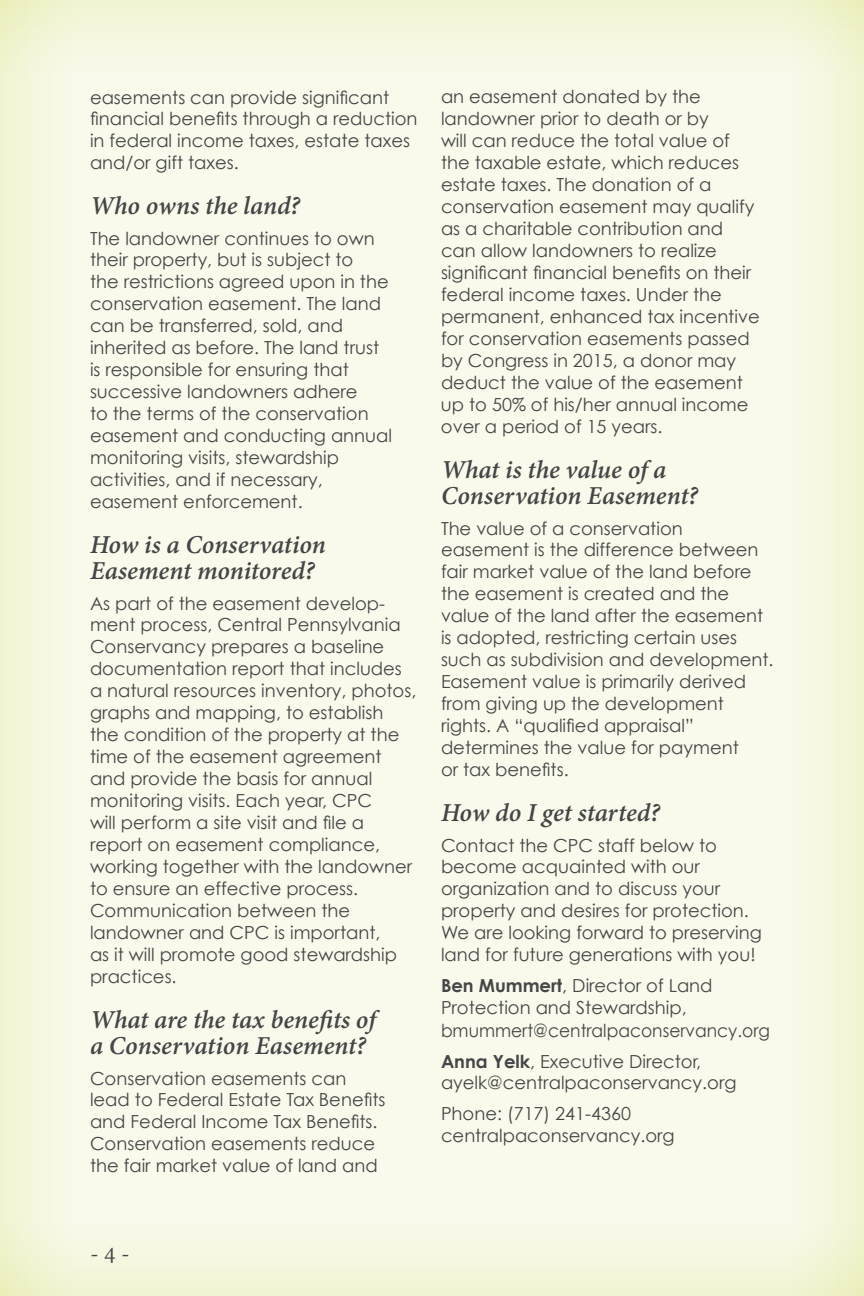
<style>
.page{position:relative;width:864px;height:1296px;background:#f9faeb}
.page>*{position:absolute;margin:0;border:0;box-sizing:border-box;transform-origin:0 0}
.t1{font:italic 700 28px/26px "Adobe Devanagari";letter-spacing:-.005em;color:#464547}
.t2{font:26px "Adobe Devanagari";color:#464547}
.t3{font:18px/22px "Century Gothic";color:#464547}
.s1{font-weight:700}
</style>
<div class="page">
<div style="left:0;top:0;width:864px;height:81px;background:linear-gradient(to bottom,#f2f4d2,#f9faee)"></div>
<div style="left:0;top:0;width:81px;height:1296px;background:linear-gradient(to right,#f2f4d1,#f9faed)"></div>
<div style="left:783px;top:0;width:81px;height:1296px;background:linear-gradient(to right,#f9faed,#f2f4d1)"></div>
<svg style="left:0;top:1215px;width:864px;height:81px;fill:#f5f7df"></svg>
<p class="t3" style="left:90px;top:86px;width:329px">easements can provide significant financial benefits through a reduction in federal income taxes, estate taxes and/or gift taxes.</p>
<h1 class="t1" style="left:90px;top:195px;width:212px">Who owns the land?</h1>
<p class="t3" style="left:90px;top:227px;width:304px">The landowner continues to own their property, but is subject to<br>the restrictions agreed upon in the conservation easement. The land can be transferred, sold, and inherited as before. The land trust is responsible for ensuring that successive landowners adhere<br>to the terms of the conservation easement and conducting annual monitoring visits, stewardship activities, and if necessary, easement enforcement.</p>
<h1 class="t1" style="left:90px;top:534px;width:238px">How is a Conservation<br>Easement monitored?</h1>
<p class="t3" style="left:90px;top:592px;width:328px">As part of the easement develop&shy;ment process, Central Pennsylvania<br>Conservancy prepares a baseline documentation report that includes a natural resources inventory, photos, graphs and mapping, to establish the condition of the property at the time of the easement agreement and provide the basis for annual monitoring visits. Each year, CPC<br>will perform a site visit and file a report on easement compliance, working together with the landowner to ensure an effective process.<br>Communication between the landowner and CPC is important,<br>as it will promote good stewardship practices.</p>
<h1 class="t1" style="left:90px;top:1009px;width:287px">What are the tax benefits of a Conservation Easement?</h1>
<p class="t3" style="left:90px;top:1067px;width:297px">Conservation easements can lead to Federal Estate Tax Benefits and Federal Income Tax Benefits.<br>Conservation easements reduce the fair market value of land and</p>
<p class="t3" style="left:441px;top:86px;width:320px">an easement donated by the landowner prior to death or by<br>will can reduce the total value of the taxable estate, which reduces estate taxes. The donation of a conservation easement may qualify as a charitable contribution and can allow landowners to realize significant financial benefits on their federal income taxes. Under the permanent, enhanced tax incentive for conservation easements passed by Congress in 2015, a donor may deduct the value of the easement up to 50% of his/her annual income over a period of 15 years.</p>
<h1 class="t1" style="left:441px;top:459px;width:259px">What is the value of a<br>Conservation Easement?</h1>
<p class="t3" style="left:441px;top:517px;width:334px">The value of a conservation easement is the difference between fair market value of the land before the easement is created and the value of the land after the easement is adopted, restricting certain uses such as subdivision and development.<br>Easement value is primarily derived from giving up the development rights. A “qualified appraisal” determines the value for payment<br>or tax benefits.</p>
<h1 class="t1" style="left:441px;top:802px;width:220px">How do I get started?</h1>
<p class="t3" style="left:441px;top:834px;width:323px">Contact the CPC staff below to become acquainted with our organization and to discuss your property and desires for protection.<br>We are looking forward to preserving land for future generations with you!</p>
<p class="t3" style="left:441px;top:975px;width:331px"><span class="s1">Ben Mummert</span>, Director of Land<br>Protection and Stewardship, bmummert@centralpaconservancy.org</p>
<p class="t3" style="left:441px;top:1050px;width:297px"><span class="s1">Anna Yelk</span>, Executive Director, ayelk@centralpaconservancy.org</p>
<p class="t3" style="left:441px;top:1103px;width:235px">Phone: (717) 241-4360 centralpaconservancy.org</p>
<h2 class="t2" style="left:90px;top:1238px;width:41px">- 4 -</h2>
</div>
